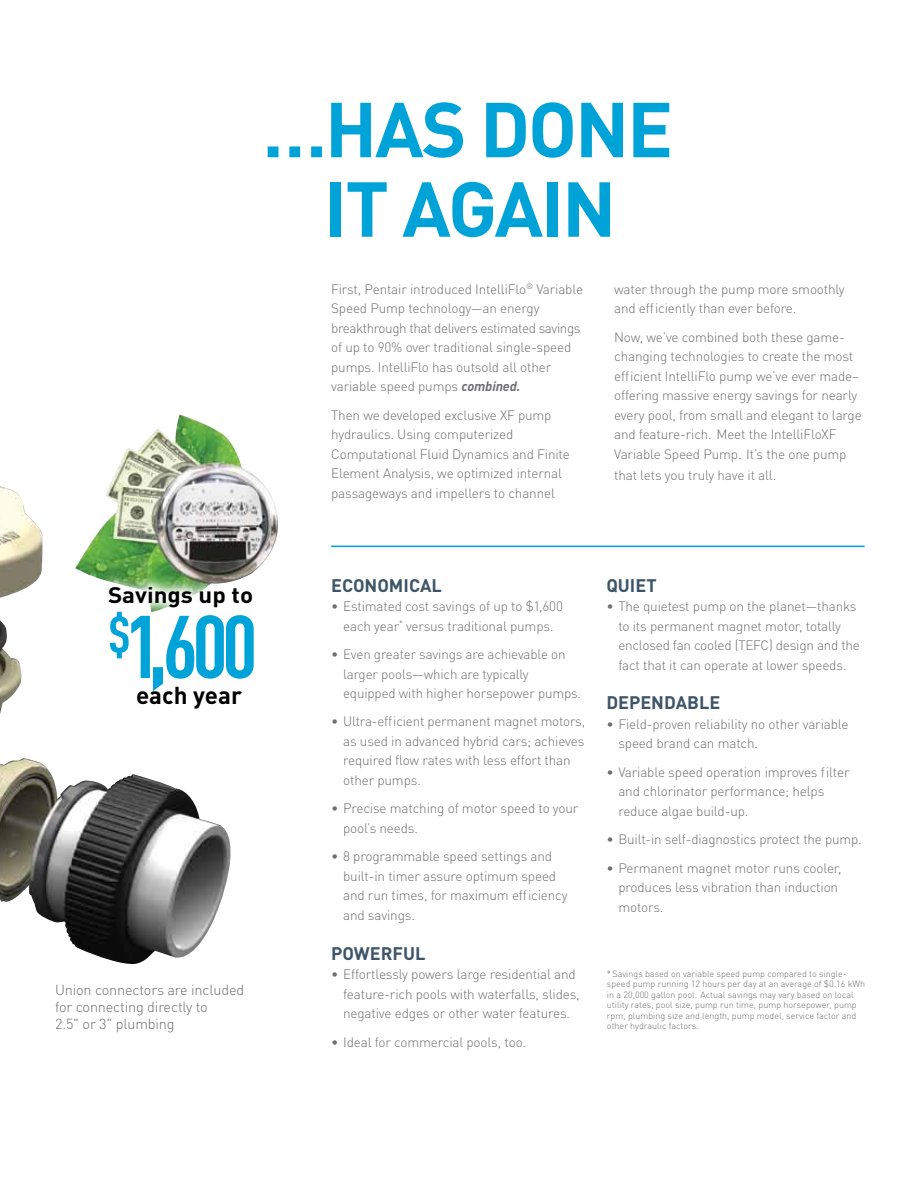
<style>
.page{position:relative;width:918px;height:1188px;background:#fff}
.page>*{position:absolute;margin:0;border:0;box-sizing:border-box;transform-origin:0 0}
.t1{font:700 condensed 87.3px "DIN Pro";color:#00a3d8}
.t2{font:700 76.5px/79.5px "DIN Pro";letter-spacing:-.03em;color:#00a3d8;text-align:center}
.t3{font:700 24.15px "DIN Pro";color:#000}
.t4{font:700 22.2px "DIN Pro";color:#000;scale:1.09 1}
.t5{font:700 18px "DIN Pro";color:#3d5567}
.t6{font:300 14.4px/16.8px "DIN Pro";letter-spacing:-.01em;color:#6d6e71}
.t7{font:300 13.5px/19.5px "DIN Pro";letter-spacing:-.01em;color:#6d6e71}
.t8{font:300 9px/10.5px "DIN Pro";color:#6d6e71}
.s1{font-weight:700;font-style:italic}
</style>
<div class="page">
<img style="left:109px;top:414px;width:169px;height:160px">
<hr style="left:331px;top:546px;width:534px;height:1px;background:#00a3d8">
<img style="left:0;top:487px;width:233px;height:477px">
<h2 class="t2" style="left:262px;top:81px;width:412px">…HAS DONE<br>IT AGAIN</h2>
<p class="t7" style="left:331px;top:278px;width:254px">First, Pentair introduced IntelliFlo<sup>®</sup> Variable Speed Pump technology—an energy breakthrough that delivers estimated savings of up to 90% over traditional single-speed pumps. IntelliFlo has outsold all other variable speed pumps <span class="s1">combined.</span></p>
<p class="t7" style="left:331px;top:404px;width:240px">Then we developed exclusive XF pump hydraulics. Using computerized Computational Fluid Dynamics and Finite Element Analysis, we optimized internal passageways and impellers to channel</p>
<p class="t7" style="left:614px;top:278px;width:232px">water through the pump more smoothly and efficiently than ever before.</p>
<p class="t7" style="left:614px;top:326px;width:249px">Now, we’ve combined both these game&shy;changing technologies to create the most efficient IntelliFlo pump we’ve ever made– offering massive energy savings for nearly every pool, from small and elegant to large and feature-rich. Meet the IntelliFloXF Variable Speed Pump. It’s the one pump</p>
<p class="t7" style="left:614px;top:464px;width:164px">that lets you truly have it all.</p>
<h3 class="t4" style="left:108px;top:576px;width:135px">Savings up to</h3>
<h1 class="t1" style="left:108px;top:581px;width:151px"><sup>$</sup>1,600</h1>
<h3 class="t3" style="left:136px;top:675px;width:107px">each year</h3>
<p class="t6" style="left:55px;top:980px;width:191px">Union connectors are included for connecting directly to<br>2.5" or 3" plumbing</p>
<h3 class="t5" style="left:331px;top:570px;width:112px">ECONOMICAL</h3>
<p class="t7" style="left:331px;top:595px;width:233px;text-align:center">• Estimated cost savings of up to $1,600 each year<sup>*</sup> versus traditional pumps.</p>
<p class="t7" style="left:343px;top:643px;width:239px;text-indent:-12px">• Even greater savings are achievable on larger pools—which are typically equipped with higher horsepower pumps.</p>
<p class="t7" style="left:343px;top:711px;width:244px;text-indent:-12px">• Ultra-efficient permanent magnet motors, as used in advanced hybrid cars; achieves required flow rates with less effort than other pumps.</p>
<p class="t7" style="left:343px;top:798px;width:237px;text-indent:-12px">• Precise matching of motor speed to your pool’s needs.</p>
<p class="t7" style="left:343px;top:846px;width:226px;text-indent:-12px">• 8 programmable speed settings and built-in timer assure optimum speed and run times, for maximum efficiency and savings.</p>
<h3 class="t5" style="left:331px;top:938px;width:96px">POWERFUL</h3>
<p class="t7" style="left:343px;top:963px;width:238px;text-indent:-12px">• Effortlessly powers large residential and feature-rich pools with waterfalls, slides, negative edges or other water features.</p>
<p class="t7" style="left:331px;top:1031px;width:197px">• Ideal for commercial pools, too.</p>
<h3 class="t5" style="left:606px;top:570px;width:52px">QUIET</h3>
<p class="t7" style="left:618px;top:595px;width:243px;text-indent:-12px">• The quietest pump on the planet—thanks to its permanent magnet motor, totally enclosed fan cooled (TEFC) design and the fact that it can operate at lower speeds.</p>
<h3 class="t5" style="left:606px;top:688px;width:115px">DEPENDABLE</h3>
<p class="t7" style="left:618px;top:713px;width:232px;text-indent:-12px">• Field-proven reliability no other variable speed brand can match.</p>
<p class="t7" style="left:618px;top:761px;width:233px;text-indent:-12px">• Variable speed operation improves filter and chlorinator performance; helps reduce algae build-up.</p>
<p class="t7" style="left:606px;top:828px;width:257px">• Built-in self-diagnostics protect the pump.</p>
<p class="t7" style="left:618px;top:857px;width:225px;text-indent:-12px">• Permanent magnet motor runs cooler, produces less vibration than induction motors.</p>
<p class="t8" style="left:607px;top:968px;width:260px">* Savings based on variable speed pump compared to single&shy;speed pump running 12 hours per day at an average of $0.16 kWh in a 20,000 gallon pool. Actual savings may vary based on local utility rates, pool size, pump run time, pump horsepower, pump rpm, plumbing size and length, pump model, service factor and other hydraulic factors.</p>
</div>
